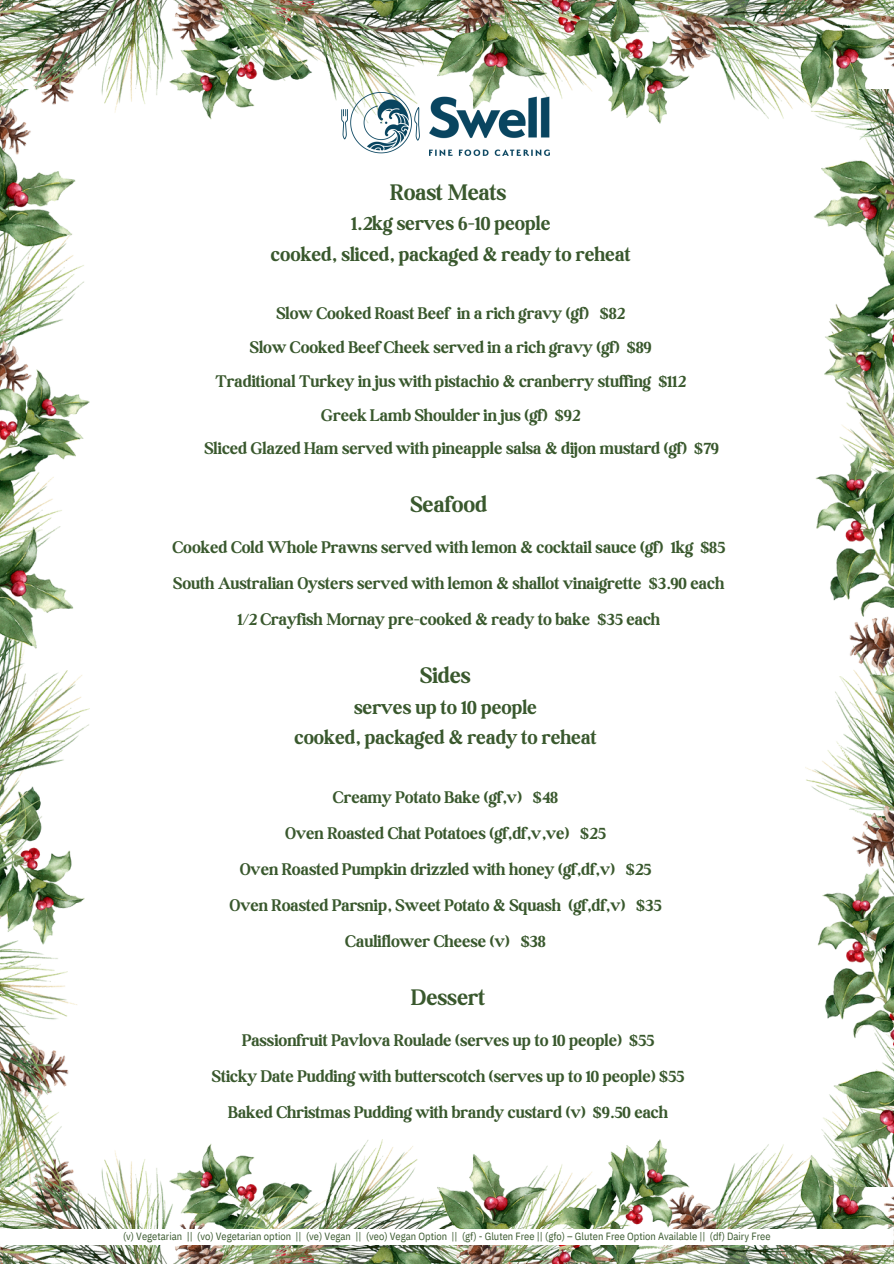
<style>
.page{position:relative;width:894px;height:1264px;background:#fff}
.page>*{position:absolute;margin:0;border:0;box-sizing:border-box;transform-origin:0 0}
.t1{font:700 24px "Boston Angel";color:#39582d}
.t2{font:700 21px/30.3px "Boston Angel";color:#39582d;text-align:center}
.t3{font:700 18px "Boston Angel";color:#39582d}
.t4{font:10.5px "IBM Plex Sans Cond";color:#39582d}
</style>
<div class="page">
<img style="left:0;top:1139px;width:893px;height:124px">
<img style="left:0;top:0;width:893px;height:124px">
<img style="left:0;top:89px;width:89px;height:1097px">
<img style="left:805px;top:89px;width:88px;height:1097px">
<img style="left:342px;top:92px;width:78px;height:62px">
<img style="left:429px;top:92px;width:120px;height:63px">
<img style="left:0;top:1229px;width:893px;height:15px">
<h3 class="t1" style="left:390px;top:178px;width:117px">Roast Meats</h3>
<h3 class="t2" style="left:271px;top:208px;width:361px">1.2kg serves 6-10 people<br>cooked, sliced, packaged &amp; ready to reheat</h3>
<h3 class="t3" style="left:276px;top:303px;width:350px">Slow Cooked Roast Beef in a rich gravy (gf) $82</h3>
<h3 class="t3" style="left:250px;top:336px;width:403px">Slow Cooked Beef Cheek served in a rich gravy (gf) $89</h3>
<h3 class="t3" style="left:215px;top:370px;width:471px">Traditional Turkey in jus with pistachio &amp; cranberry stuffing $112</h3>
<h1 class="t3" style="left:321px;top:404px;width:260px">Greek Lamb Shoulder in jus (gf) $92</h1>
<h3 class="t3" style="left:204px;top:438px;width:515px">Sliced Glazed Ham served with pineapple salsa &amp; dijon mustard (gf) $79</h3>
<h3 class="t1" style="left:410px;top:489px;width:78px">Seafood</h3>
<p class="t3" style="left:172px;top:537px;width:554px">Cooked Cold Whole Prawns served with lemon &amp; cocktail sauce (gf) 1kg $85</p>
<p class="t3" style="left:173px;top:573px;width:552px">South Australian Oysters served with lemon &amp; shallot vinaigrette $3.90 each</p>
<p class="t3" style="left:237px;top:609px;width:424px">1/2 Crayfish Mornay pre-cooked &amp; ready to bake $35 each</p>
<h3 class="t1" style="left:420px;top:661px;width:52px">Sides</h3>
<h3 class="t2" style="left:294px;top:691px;width:303px">serves up to 10 people<br>cooked, packaged &amp; ready to reheat</h3>
<h3 class="t3" style="left:333px;top:786px;width:226px">Creamy Potato Bake (gf,v) $48</h3>
<h3 class="t3" style="left:285px;top:822px;width:322px">Oven Roasted Chat Potatoes (gf,df,v,ve) $25</h3>
<h1 class="t3" style="left:240px;top:858px;width:413px">Oven Roasted Pumpkin drizzled with honey (gf,df,v) $25</h1>
<h3 class="t3" style="left:229px;top:894px;width:433px">Oven Roasted Parsnip, Sweet Potato &amp; Squash (gf,df,v) $35</h3>
<h3 class="t3" style="left:345px;top:930px;width:202px">Cauliflower Cheese (v) $38</h3>
<h3 class="t1" style="left:411px;top:982px;width:75px">Dessert</h3>
<h3 class="t3" style="left:242px;top:1029px;width:413px">Passionfruit Pavlova Roulade (serves up to 10 people) $55</h3>
<h2 class="t3" style="left:212px;top:1065px;width:473px">Sticky Date Pudding with butterscotch (serves up to 10 people) $55</h2>
<h3 class="t3" style="left:228px;top:1101px;width:441px">Baked Christmas Pudding with brandy custard (v) $9.50 each</h3>
<h3 class="t4" style="left:123px;top:1228px;width:649px">(v) Vegetarian || (vo) Vegetarian option || (ve) Vegan || (veo) Vegan Option || (gf) - Gluten Free || (gfo) – Gluten Free Option Available || (df) Dairy Free</h3>
</div>
